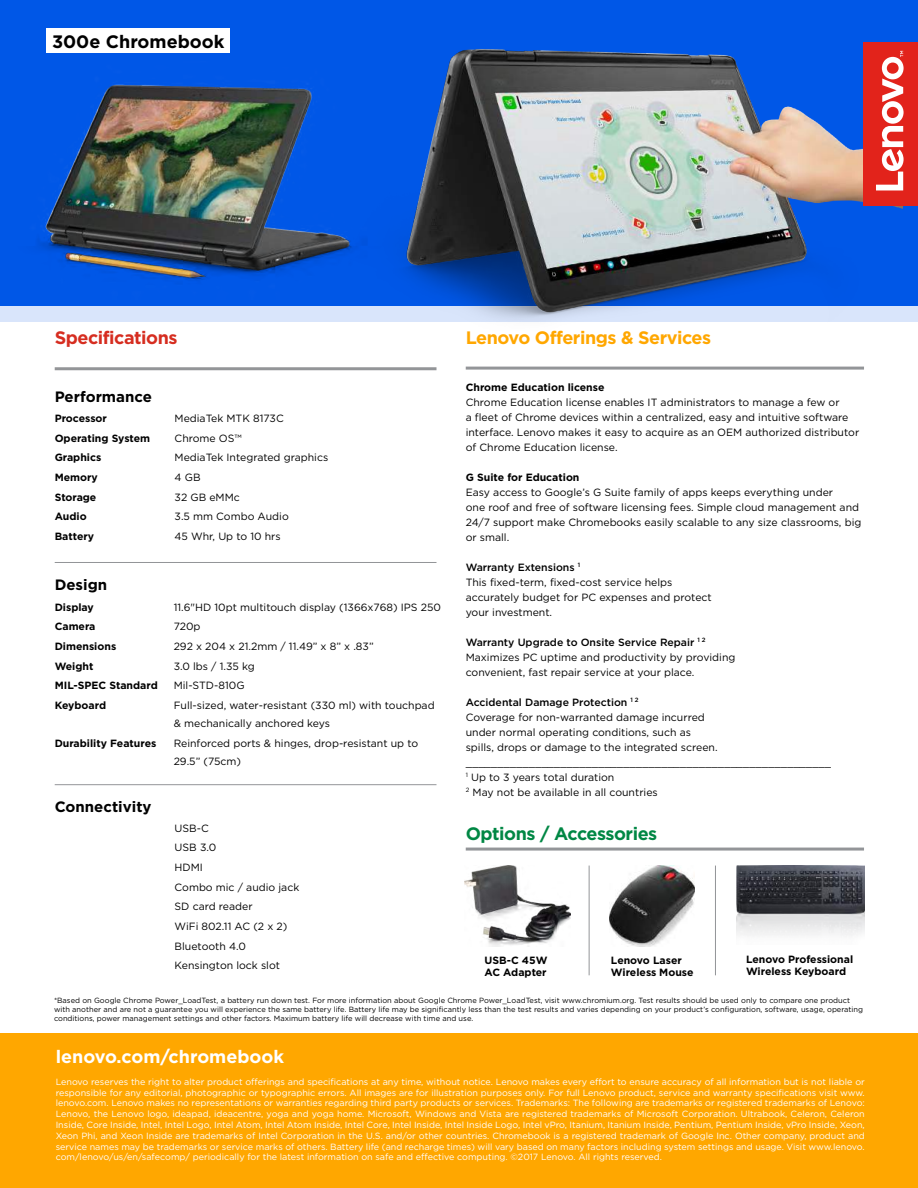
<style>
.page{position:relative;width:918px;height:1188px;background:#fff}
.page>*{position:absolute;margin:0;border:0;box-sizing:border-box;transform-origin:0 0}
.t1{font:700 18px "Gotham";letter-spacing:-.025em;color:#ffa700}
.t2{font:700 18px "Gotham";color:#fff}
.t3{font:700 18px "Gotham";letter-spacing:-.025em;color:#008744}
.t4{font:700 18px "Gotham";color:#000}
.t5{font:700 18px "Gotham";letter-spacing:-.025em;color:#d62d20}
.t6{font:700 15px "Gotham";color:#000}
.t7{font:10.5px/15px "Gotham";color:#000}
.t8{font:700 10.5px/12px "Gotham";color:#000}
.t9{font:9px/10.8px "Gotham";color:#fff;text-align:justify}
.t10{font:7.5px/9px "Gotham";color:#000}
.s1{font-weight:500}
</style>
<div class="page">
<div style="left:0;top:305px;width:918px;height:17px;background:#d9e5fb"></div>
<div style="left:0;top:0;width:918px;height:305px;background:#0057e7"></div>
<img style="left:330px;top:42px;width:573px;height:277px">
<div style="left:0;top:1033px;width:918px;height:155px;background:#ffa700"></div>
<hr style="left:466px;top:367px;width:398px;height:3px;background:#939598">
<hr style="left:55px;top:562px;width:382px;height:1px;background:#939598">
<hr style="left:55px;top:784px;width:382px;height:1px;background:#939598">
<hr style="left:55px;top:367px;width:382px;height:3px;background:#939598">
<hr style="left:715px;top:866px;width:1px;height:109px;background:#939598">
<hr style="left:466px;top:848px;width:398px;height:3px;background:#939598">
<hr style="left:589px;top:866px;width:1px;height:109px;background:#939598">
<img style="left:610px;top:866px;width:85px;height:80px">
<img style="left:736px;top:866px;width:128px;height:70px">
<img style="left:464px;top:866px;width:106px;height:80px">
<div style="left:46px;top:28px;width:184px;height:25px;background:#fff"></div>
<div style="left:864px;top:42px;width:54px;height:164px;background:#e2231b"></div>
<svg style="left:876px;top:51px;width:28px;height:139px"></svg>
<img style="left:38px;top:62px;width:371px;height:238px">
<h1 class="t4" style="left:52px;top:31px;width:174px">300e Chromebook</h1>
<h1 class="t5" style="left:55px;top:328px;width:124px">Specifications</h1>
<h1 class="t1" style="left:466px;top:328px;width:247px">Lenovo Offerings &amp; Services</h1>
<h2 class="t6" style="left:55px;top:388px;width:99px">Performance</h2>
<p class="t8" style="left:55px;top:412px;width:54px">Processor</p>
<p class="t7" style="left:175px;top:410px;width:111px">MediaTek MTK 8173C</p>
<p class="t8" style="left:55px;top:432px;width:97px">Operating System</p>
<p class="t7" style="left:175px;top:430px;width:69px">Chrome OS™</p>
<p class="t8" style="left:55px;top:451px;width:48px">Graphics</p>
<p class="t7" style="left:175px;top:450px;width:155px">MediaTek Integrated graphics</p>
<p class="t8" style="left:55px;top:471px;width:45px">Memory</p>
<p class="t7" style="left:175px;top:469px;width:28px">4 GB</p>
<p class="t8" style="left:55px;top:491px;width:43px">Storage</p>
<p class="t7" style="left:175px;top:489px;width:67px">32 GB eMMc</p>
<p class="t8" style="left:55px;top:510px;width:33px">Audio</p>
<p class="t7" style="left:175px;top:509px;width:116px">3.5 mm Combo Audio</p>
<p class="t8" style="left:55px;top:530px;width:41px">Battery</p>
<p class="t7" style="left:175px;top:528px;width:108px">45 Whr, Up to 10 hrs</p>
<h2 class="t6" style="left:55px;top:576px;width:54px">Design</h2>
<p class="t8" style="left:55px;top:601px;width:41px">Display</p>
<p class="t7" style="left:174px;top:599px;width:269px">11.6"HD 10pt multitouch display (1366x768) IPS 250</p>
<p class="t8" style="left:55px;top:620px;width:42px">Camera</p>
<p class="t7" style="left:174px;top:619px;width:28px">720p</p>
<p class="t8" style="left:55px;top:640px;width:63px">Dimensions</p>
<p class="t7" style="left:174px;top:639px;width:202px">292 x 204 x 21.2mm / 11.49” x 8” x .83”</p>
<p class="t8" style="left:55px;top:660px;width:40px">Weight</p>
<p class="t7" style="left:174px;top:658px;width:83px">3.0 lbs / 1.35 kg</p>
<p class="t8" style="left:55px;top:679px;width:105px">MIL-SPEC Standard</p>
<p class="t7" style="left:174px;top:678px;width:72px">Mil-STD-810G</p>
<p class="t8" style="left:55px;top:699px;width:53px">Keyboard</p>
<p class="t7" style="left:174px;top:696px;width:262px;line-height:18px">Full-sized, water-resistant (330 ml) with touchpad &amp; mechanically anchored keys</p>
<p class="t8" style="left:55px;top:737px;width:103px">Durability Features</p>
<p class="t7" style="left:174px;top:734px;width:246px;line-height:18px">Reinforced ports &amp; hinges, drop-resistant up to<br>29.5” (75cm)</p>
<h2 class="t6" style="left:55px;top:798px;width:98px">Connectivity</h2>
<p class="t7" style="left:175px;top:818px;width:126px;line-height:19.6px">USB-C<br>USB 3.0<br>HDMI<br>Combo mic / audio jack<br>SD card reader<br>WiFi 802.11 AC (2 x 2)<br>Bluetooth 4.0<br>Kensington lock slot</p>
<p class="t8" style="left:466px;top:381px;width:140px">Chrome Education license</p>
<p class="t7" style="left:466px;top:394px;width:395px">Chrome Education license enables IT administrators to manage a few or<br>a fleet of Chrome devices within a centralized, easy and intuitive software interface. Lenovo makes it easy to acquire as an OEM authorized distributor of Chrome Education license.</p>
<p class="t8" style="left:466px;top:471px;width:115px">G Suite for Education</p>
<p class="t7" style="left:466px;top:484px;width:397px">Easy access to Google’s G Suite family of apps keeps everything under<br>one roof and free of software licensing fees. Simple cloud management and 24/7 support make Chromebooks easily scalable to any size classrooms, big or small.</p>
<p class="t7" style="left:466px;top:559px;width:248px"><span class="s1">Warranty Extensions</span> <sup>1<br></sup>This fixed-term, fixed-cost service helps accurately budget for PC expenses and protect your investment.</p>
<p class="t7" style="left:466px;top:634px;width:271px"><span class="s1">Warranty Upgrade to Onsite Service Repair</span> <sup>1</sup> <sup>2<br></sup>Maximizes PC uptime and productivity by providing convenient, fast repair service at your place.</p>
<p class="t7" style="left:466px;top:694px;width:367px"><span class="s1">Accidental Damage Protection</span> <sup>1</sup> <sup>2<br></sup>Coverage for non-warranted damage incurred<br>under normal operating conditions, such as<br>spills, drops or damage to the integrated screen. __________________________________________________________ <sup>1</sup> Up to 3 years total duration<br><sup>2</sup> May not be available in all countries</p>
<h1 class="t3" style="left:466px;top:823px;width:193px">Options / Accessories</h1>
<p class="t8" style="left:485px;top:954px;width:65px">USB-C 45W<br>AC Adapter</p>
<p class="t8" style="left:611px;top:954px;width:84px">Lenovo Laser<br>Wireless Mouse</p>
<p class="t8" style="left:746px;top:953px;width:109px">Lenovo Professional<br>Wireless Keyboard</p>
<p class="t10" style="left:54px;top:995px;width:811px">*Based on Google Chrome Power_LoadTest, a battery run down test. For more information about Google Chrome Power_LoadTest, visit www.chromium.org. Test results should be used only to compare one product with another and are not a guarantee you will experience the same battery life. Battery life may be significantly less than the test results and varies depending on your product’s configuration, software, usage, operating conditions, power management settings and other factors. Maximum battery life will decrease with time and use.</p>
<h1 class="t2" style="left:56px;top:1046px;width:230px">lenovo.com/chromebook</h1>
<p class="t9" style="left:56px;top:1076px;width:811px">Lenovo reserves the right to alter product offerings and specifications at any time, without notice. Lenovo makes every effort to ensure accuracy of all information but is not liable or responsible for any editorial, photographic or typographic errors. All images are for illustration purposes only. For full Lenovo product, service and warranty specifications visit www. lenovo.com. Lenovo makes no representations or warranties regarding third party products or services. Trademarks: The following are trademarks or registered trademarks of Lenovo:<br>Lenovo, the Lenovo logo, ideapad, ideacentre, yoga and yoga home. Microsoft, Windows and Vista are registered trademarks of Microsoft Corporation. Ultrabook, Celeron, Celeron Inside, Core Inside, Intel, Intel Logo, Intel Atom, Intel Atom Inside, Intel Core, Intel Inside, Intel Inside Logo, Intel vPro, Itanium, Itanium Inside, Pentium, Pentium Inside, vPro Inside, Xeon, Xeon Phi, and Xeon Inside are trademarks of Intel Corporation in the U.S. and/or other countries. Chromebook is a registered trademark of Google Inc. Other company, product and service names may be trademarks or service marks of others. Battery life (and recharge times) will vary based on many factors including system settings and usage. Visit www.lenovo. com/lenovo/us/en/safecomp/ periodically for the latest information on safe and effective computing. ©2017 Lenovo. All rights reserved.</p>
</div>
